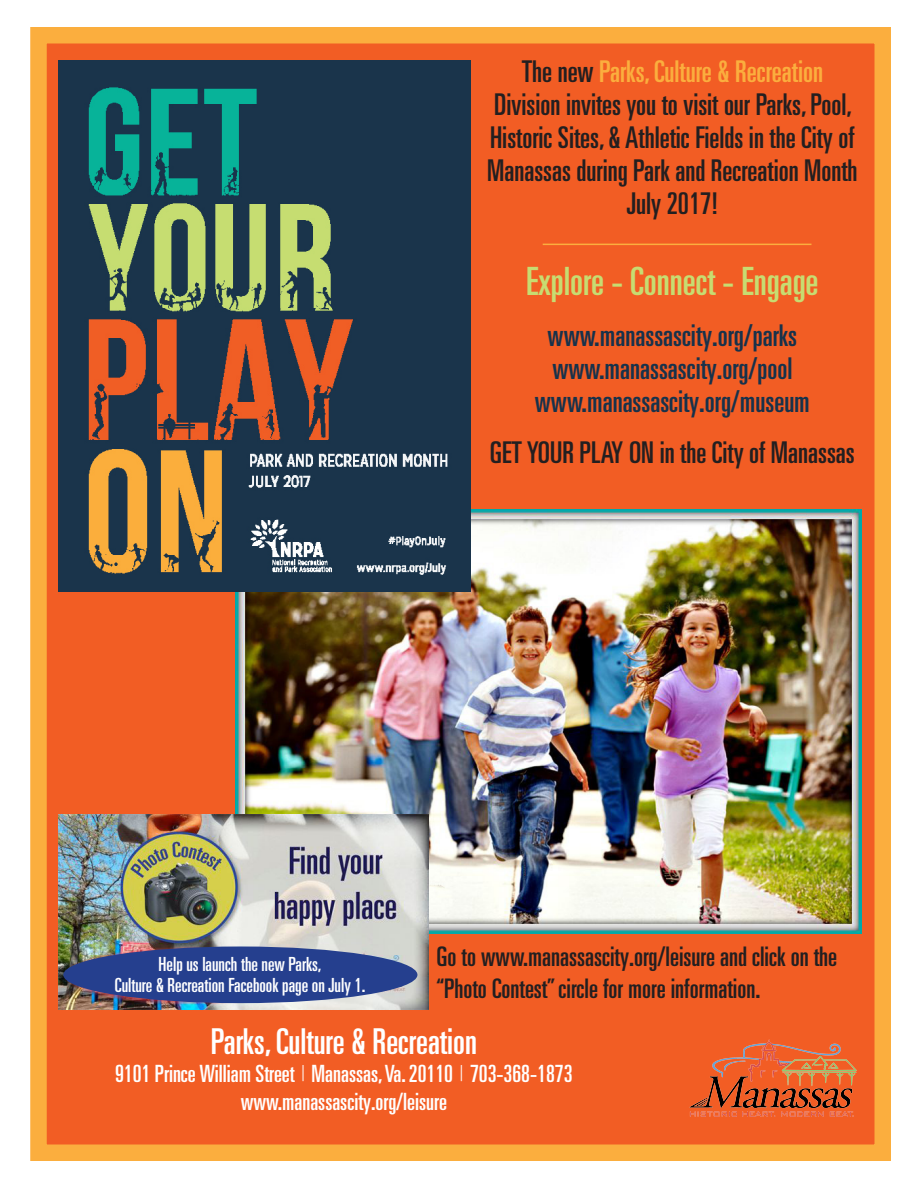
<style>
.page{position:relative;width:918px;height:1188px;background:#fff}
.page>*{position:absolute;margin:0;border:0;box-sizing:border-box;transform-origin:0 0}
.t1{font:ultra-condensed 39px "Univers LT Pro";color:#c7dc71}
.t2{font:ultra-condensed 35.7px "Univers LT Pro";color:#fff}
.t3{font:ultra-condensed 30px/33px "Univers LT Pro";color:#231f20;text-align:center}
.t4{font:ultra-condensed 30px "Univers LT Pro";color:#17324b}
.t5{font:ultra-condensed 27px/32.4px "Univers LT Pro";color:#231f20}
.t6{font:ultra-condensed 23.85px "Univers LT Pro";color:#fff}
.t7{font:ultra-condensed 19.5px/21px "Univers LT Pro";color:#fff;text-align:center}
.s1{color:#fbae3e}
</style>
<div class="page">
<div style="left:30px;top:27px;width:861px;height:1134px;background:#f25d24;border:16px solid #fbae3e"></div>
<img style="left:235px;top:510px;width:627px;height:424px">
<img style="left:58px;top:61px;width:413px;height:530px">
<img style="left:689px;top:1021px;width:189px;height:110px">
<hr style="left:543px;top:244px;width:268px;height:1px;background:#fbae3e">
<img style="left:58px;top:814px;width:371px;height:196px">
<div style="left:63px;top:947px;width:354px;height:56px;background:#253f8e;border-radius:50%"></div>
<p class="t3" style="left:487px;top:55px;width:372px">The new <span class="s1">Parks, Culture &amp; Recreation </span>Division invites you to visit our Parks, Pool, Historic Sites, &amp; Athletic Fields in the City of Manassas during Park and Recreation Month July 2017!</p>
<p class="t1" style="left:526px;top:259px;width:294px">Explore - Connect - Engage</p>
<p class="t4" style="left:548px;top:319px;width:251px">www.manassascity.org/parks</p>
<p class="t4" style="left:552px;top:352px;width:242px">www.manassascity.org/pool</p>
<p class="t4" style="left:535px;top:385px;width:277px">www.manassascity.org/museum</p>
<p class="t3" style="left:490px;top:436px;width:366px">GET YOUR PLAY ON in the City of Manassas</p>
<p class="t7" style="left:115px;top:954px;width:252px">Help us launch the new Parks,<br>Culture &amp; Recreation Facebook page on July 1.</p>
<p class="t5" style="left:436px;top:940px;width:402px">Go to www.manassascity.org/leisure and click on the “Photo Contest” circle for more information.</p>
<p class="t2" style="left:211px;top:1021px;width:268px">Parks, Culture &amp; Recreation</p>
<p class="t6" style="left:115px;top:1060px;width:459px">9101 Prince William Street <sup>|</sup> Manassas, Va. 20110 <sup>|</sup> 703-368-1873</p>
<p class="t6" style="left:241px;top:1088px;width:208px">www.manassascity.org/leisure</p>
</div>
